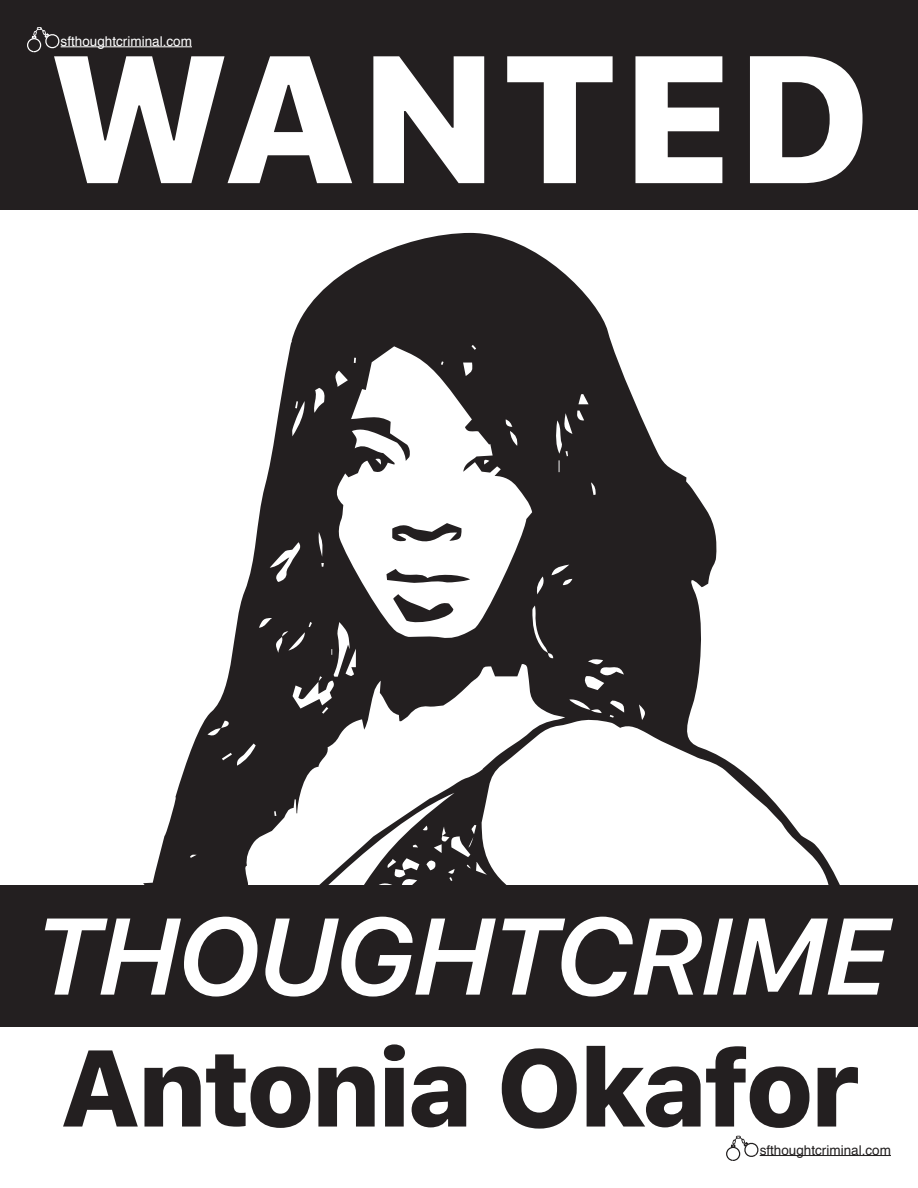
<style>
.page{position:relative;width:918px;height:1188px;background:#fff}
.page>*{position:absolute;margin:0;border:0;box-sizing:border-box;transform-origin:0 0}
.t1{font:800 180px "SFUI Text";color:#fff}
.t2{font:800 108px "SFUI Text";letter-spacing:-.035em;color:#231f20}
.t3{font:italic 600 108px "SFUI Text";letter-spacing:-.035em;color:#fff}
.t4{font:13.5px "Helvetica";color:#fff}
.t5{font:13.5px "Helvetica";color:#211e1e}
</style>
<div class="page">
<div style="left:0;top:885px;width:918px;height:142px;background:#231f20"></div>
<div style="left:0;top:0;width:918px;height:209px;background:#231f20"></div>
<hr style="left:61px;top:46px;width:131px;height:1px;background:#fff">
<svg style="left:27px;top:27px;width:33px;height:25px"></svg>
<hr style="left:760px;top:1155px;width:131px;height:1px;background:#211e1e">
<svg style="left:726px;top:1136px;width:33px;height:25px"></svg>
<svg style="left:143px;top:233px;width:697px;height:652px"></svg>
<svg style="left:393px;top:594px;width:60px;height:32px"></svg>
<svg style="left:386px;top:569px;width:84px;height:15px"></svg>
<svg style="left:392px;top:523px;width:70px;height:21px"></svg>
<p class="t4" style="left:61px;top:31px;width:133px">sfthoughtcriminal.com</p>
<h1 class="t1" style="left:46px;top:-15px;width:826px">WANTED</h1>
<h2 class="t3" style="left:30px;top:894px;width:860px">THOUGHTCRIME</h2>
<h2 class="t2" style="left:59px;top:1008px;width:803px">Antonia Okafor</h2>
<p class="t5" style="left:760px;top:1139px;width:133px">sfthoughtcriminal.com</p>
</div>
